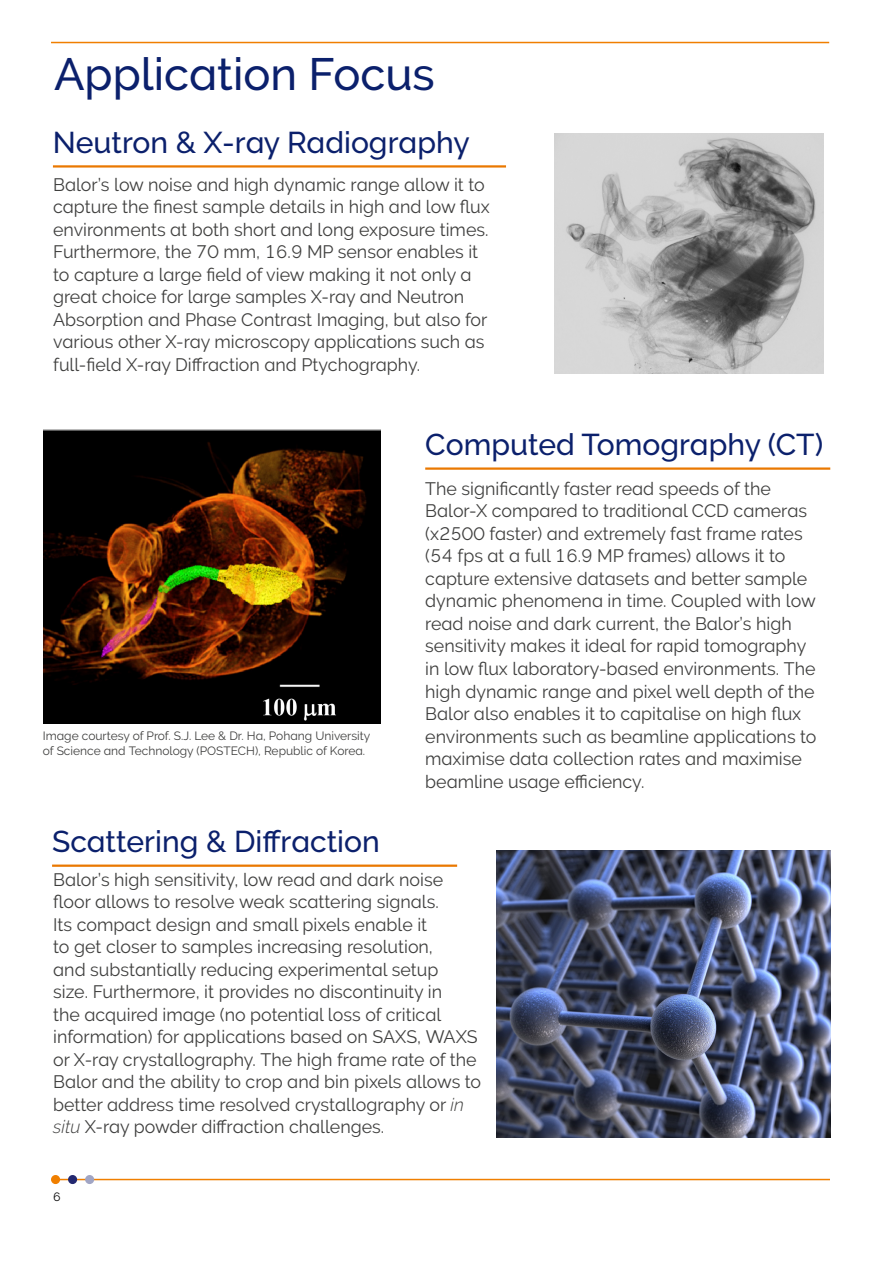
<style>
.page{position:relative;width:893px;height:1263px;background:#fff}
.page>*{position:absolute;margin:0;border:0;box-sizing:border-box;transform-origin:0 0}
.t1{font:45.15px "Oxford Raleway Medium";color:#0b206c}
.t2{font:30px "Oxford Raleway Medium";color:#0b206c}
.t3{font:18px/22.5px "Oxford Raleway Regular";color:#3f3f3e}
.t4{font:12px/15px "Oxford Raleway Regular";color:#3f3f3e}
.t5{font:12px "Oxford Raleway Regular";color:#000}
.s1{font-family:"Oxford Raleway Light";font-style:italic}
</style>
<div class="page">
<hr style="left:58px;top:1179px;width:771px;height:1px;background:#f07f00">
<div style="left:52px;top:1176px;width:7px;height:7px;background:#f07f00;border-radius:50%"></div>
<div style="left:51px;top:1175px;width:9px;height:9px;border:2px solid #f07f00;border-radius:50%"></div>
<div style="left:86px;top:1176px;width:7px;height:7px;background:#a1a5c4;border-radius:50%"></div>
<div style="left:85px;top:1175px;width:9px;height:9px;border:2px solid #a1a5c4;border-radius:50%"></div>
<div style="left:69px;top:1176px;width:7px;height:7px;background:#232870;border-radius:50%"></div>
<div style="left:68px;top:1175px;width:9px;height:9px;border:2px solid #232870;border-radius:50%"></div>
<hr style="left:51px;top:42px;width:778px;height:1px;background:#f07f00">
<img style="left:554px;top:134px;width:270px;height:240px">
<img style="left:43px;top:430px;width:338px;height:293px">
<img style="left:496px;top:850px;width:334px;height:287px">
<hr style="left:53px;top:165px;width:453px;height:3px;background:#ea7800">
<hr style="left:425px;top:467px;width:405px;height:3px;background:#ea7800">
<hr style="left:52px;top:864px;width:405px;height:3px;background:#ea7800">
<h1 class="t1" style="left:54px;top:48px;width:382px">Application Focus</h1>
<h2 class="t2" style="left:53px;top:125px;width:418px">Neutron &amp; X-ray Radiography</h2>
<p class="t3" style="left:53px;top:173px;width:438px">Balor’s low noise and high dynamic range allow it to capture the finest sample details in high and low flux environments at both short and long exposure times.<br>Furthermore, the 70 mm, 16.9 MP sensor enables it to capture a large field of view making it not only a great choice for large samples X-ray and Neutron Absorption and Phase Contrast Imaging, but also for various other X-ray microscopy applications such as full-field X-ray Diffraction and Ptychography.</p>
<p class="t4" style="left:43px;top:729px;width:329px">Image courtesy of Prof. S.J. Lee &amp; Dr. Ha, Pohang University of Science and Technology (POSTECH), Republic of Korea.</p>
<h2 class="t2" style="left:52px;top:824px;width:329px">Scattering &amp; Diffraction</h2>
<h2 class="t2" style="left:425px;top:427px;width:399px">Computed Tomography (CT)</h2>
<p class="t3" style="left:425px;top:477px;width:393px">The significantly faster read speeds of the Balor-X compared to traditional CCD cameras (x2500 faster) and extremely fast frame rates (54 fps at a full 16.9 MP frames) allows it to capture extensive datasets and better sample dynamic phenomena in time. Coupled with low read noise and dark current, the Balor’s high sensitivity makes it ideal for rapid tomography in low flux laboratory-based environments. The high dynamic range and pixel well depth of the Balor also enables it to capitalise on high flux environments such as beamline applications to maximise data collection rates and maximise beamline usage efficiency.</p>
<p class="t3" style="left:53px;top:868px;width:429px">Balor’s high sensitivity, low read and dark noise floor allows to resolve weak scattering signals.<br>Its compact design and small pixels enable it<br>to get closer to samples increasing resolution,<br>and substantially reducing experimental setup<br>size. Furthermore, it provides no discontinuity in<br>the acquired image (no potential loss of critical information) for applications based on SAXS, WAXS or X-ray crystallography. The high frame rate of the Balor and the ability to crop and bin pixels allows to better address time resolved crystallography or <span class="s1">in situ</span> X-ray powder diffraction challenges.</p>
<p class="t5" style="left:53px;top:1190px;width:9px">6</p>
</div>
